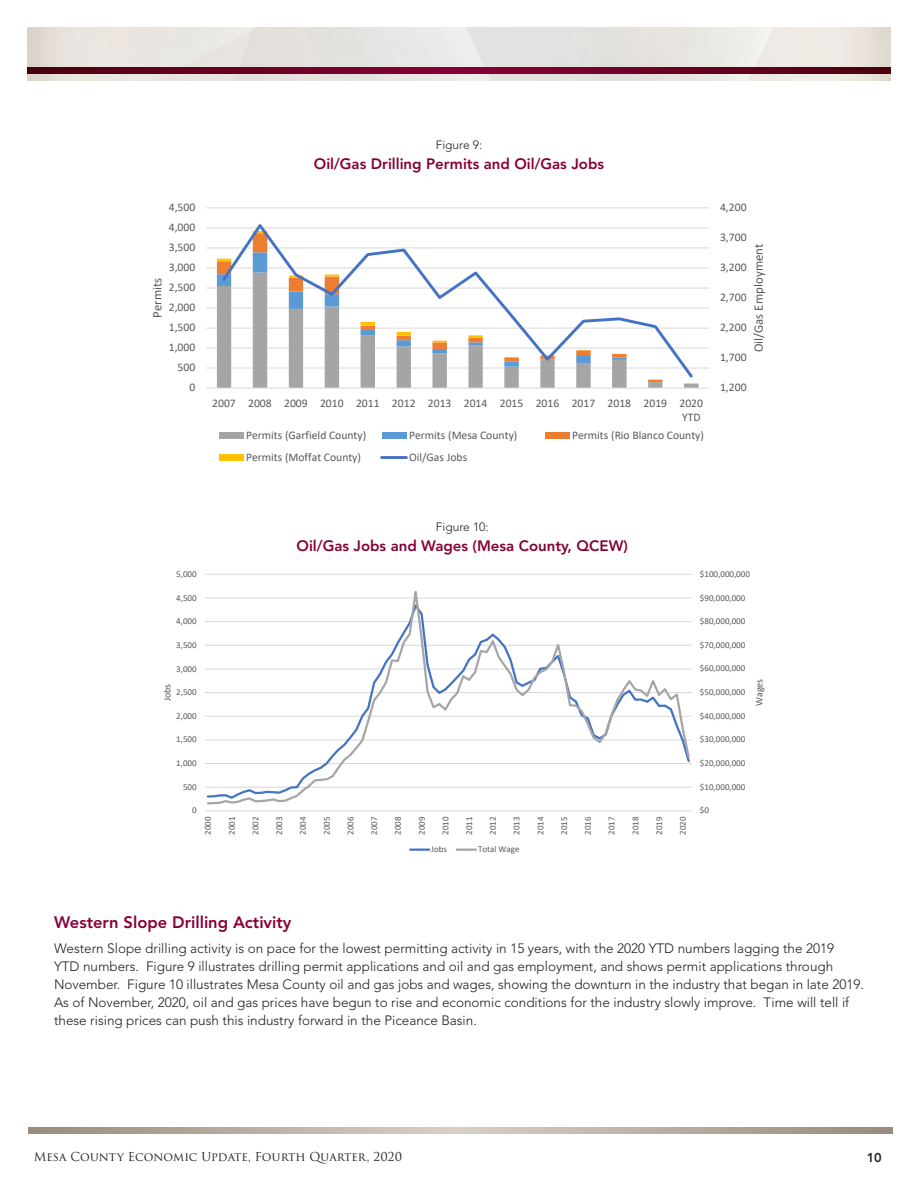
<style>
.page{position:relative;width:918px;height:1188px;background:#fff}
.page>*{position:absolute;margin:0;border:0;box-sizing:border-box;transform-origin:0 0}
.t1{font:800 16.5px "Avenir";color:#860037}
.t2{font:800 15px "Avenir";color:#860037}
.t3{font:300 13.5px/18px "Avenir";color:#231f20}
.t4{font:12.9px "Calibri";color:#595959}
.t5{font:800 12.75px "Avenir";color:#231f20}
.t6{font:12px "Trajan Pro 3";color:#231f20}
.t7{font:300 12px "Avenir";color:#231f20}
.t8{font:11.7px/14.2px "Calibri";color:#595959;text-align:right}
.t9{font:9.9px "Calibri";color:#595959}
.t10{font:9px "Calibri";color:#595959}
</style>
<div class="page">
<img style="left:27px;top:27px;width:864px;height:54px">
<svg style="left:27px;top:68px;width:864px;height:6px"></svg>
<svg style="left:28px;top:1128px;width:864px;height:6px"></svg>
<hr style="left:205px;top:787px;width:487px;height:1px;background:#d9d9d9">
<hr style="left:205px;top:763px;width:487px;height:1px;background:#d9d9d9">
<hr style="left:205px;top:740px;width:487px;height:1px;background:#d9d9d9">
<hr style="left:205px;top:716px;width:487px;height:1px;background:#d9d9d9">
<hr style="left:205px;top:692px;width:487px;height:1px;background:#d9d9d9">
<hr style="left:205px;top:669px;width:487px;height:1px;background:#d9d9d9">
<hr style="left:205px;top:645px;width:487px;height:1px;background:#d9d9d9">
<hr style="left:205px;top:621px;width:487px;height:1px;background:#d9d9d9">
<hr style="left:205px;top:598px;width:487px;height:1px;background:#d9d9d9">
<hr style="left:205px;top:574px;width:487px;height:1px;background:#d9d9d9">
<hr style="left:205px;top:811px;width:487px;height:1px;background:#d9d9d9">
<svg style="left:206px;top:590px;width:485px;height:215px"></svg>
<svg style="left:410px;top:849px;width:19px;height:2px"></svg>
<svg style="left:457px;top:849px;width:19px;height:2px"></svg>
<hr style="left:206px;top:368px;width:503px;height:1px;background:#d9d9d9">
<hr style="left:206px;top:348px;width:503px;height:1px;background:#d9d9d9">
<hr style="left:206px;top:328px;width:503px;height:1px;background:#d9d9d9">
<hr style="left:206px;top:308px;width:503px;height:1px;background:#d9d9d9">
<hr style="left:206px;top:288px;width:503px;height:1px;background:#d9d9d9">
<hr style="left:206px;top:268px;width:503px;height:1px;background:#d9d9d9">
<hr style="left:206px;top:247px;width:503px;height:1px;background:#d9d9d9">
<hr style="left:206px;top:227px;width:503px;height:1px;background:#d9d9d9">
<hr style="left:206px;top:207px;width:503px;height:1px;background:#d9d9d9">
<svg style="left:217px;top:287px;width:481px;height:101px"></svg>
<hr style="left:206px;top:388px;width:503px;height:1px;background:#d9d9d9">
<svg style="left:220px;top:224px;width:475px;height:156px"></svg>
<div style="left:219px;top:432px;width:24px;height:7px;background:#a5a5a5"></div>
<div style="left:382px;top:432px;width:25px;height:7px;background:#5b9bd5"></div>
<div style="left:545px;top:432px;width:24px;height:7px;background:#ed7d31"></div>
<div style="left:219px;top:454px;width:24px;height:7px;background:#ffc000"></div>
<hr style="left:382px;top:456px;width:24px;height:3px;background:#4472c4">
<p class="t8" style="left:169px;top:200px;width:28px">4,500</p>
<p class="t8" style="left:169px;top:220px;width:28px">4,000</p>
<p class="t8" style="left:169px;top:240px;width:28px">3,500</p>
<p class="t8" style="left:169px;top:260px;width:28px">3,000</p>
<p class="t4" style="left:148px;top:318px;width:42px;rotate:-90deg">Permits</p>
<p class="t8" style="left:169px;top:280px;width:28px">2,500</p>
<p class="t8" style="left:169px;top:300px;width:28px">2,000</p>
<p class="t8" style="left:169px;top:320px;width:28px">1,500</p>
<p class="t8" style="left:169px;top:340px;width:28px">1,000</p>
<p class="t8" style="left:178px;top:360px;width:19px">500</p>
<p class="t8" style="left:189px;top:380px;width:7px">0</p>
<p class="t7" style="left:436px;top:138px;width:48px">Figure 9:</p>
<p class="t2" style="left:314px;top:155px;width:292px">Oil/Gas Drilling Permits and Oil/Gas Jobs</p>
<p class="t8" style="left:212px;top:395px;width:492px">2007 2008 2009 2010 2011 2012 2013 2014 2015 2016 2017 2018 2019 2020<br>YTD</p>
<p class="t8" style="left:246px;top:428px;width:122px">Permits (Garfield County)</p>
<p class="t8" style="left:409px;top:428px;width:110px">Permits (Mesa County)</p>
<p class="t8" style="left:572px;top:428px;width:133px">Permits (Rio Blanco County)</p>
<p class="t8" style="left:246px;top:450px;width:117px">Permits (Moffat County)</p>
<p class="t8" style="left:409px;top:450px;width:60px">Oil/Gas Jobs</p>
<p class="t8" style="left:720px;top:200px;width:28px">4,200</p>
<p class="t8" style="left:720px;top:230px;width:28px">3,700</p>
<p class="t4" style="left:749px;top:352px;width:110px;rotate:-90deg">Oil/Gas Employment</p>
<p class="t8" style="left:720px;top:260px;width:28px">3,200</p>
<p class="t8" style="left:720px;top:290px;width:28px">2,700</p>
<p class="t8" style="left:720px;top:320px;width:28px">2,200</p>
<p class="t8" style="left:720px;top:350px;width:28px">1,700</p>
<p class="t8" style="left:720px;top:380px;width:28px">1,200</p>
<p class="t7" style="left:436px;top:520px;width:54px">Figure 10:</p>
<p class="t2" style="left:297px;top:536px;width:333px">Oil/Gas Jobs and Wages (Mesa County, QCEW)</p>
<p class="t10" style="left:176px;top:568px;width:22px">5,000</p>
<p class="t10" style="left:700px;top:568px;width:51px">$100,000,000</p>
<p class="t10" style="left:176px;top:591px;width:22px">4,500</p>
<p class="t10" style="left:700px;top:591px;width:47px">$90,000,000</p>
<p class="t10" style="left:176px;top:615px;width:22px">4,000</p>
<p class="t10" style="left:700px;top:615px;width:47px">$80,000,000</p>
<p class="t10" style="left:176px;top:639px;width:22px">3,500</p>
<p class="t10" style="left:700px;top:639px;width:47px">$70,000,000</p>
<p class="t10" style="left:176px;top:662px;width:22px">3,000</p>
<p class="t10" style="left:700px;top:662px;width:47px">$60,000,000</p>
<p class="t9" style="left:160px;top:701px;width:19px;rotate:-90deg">Jobs</p>
<p class="t10" style="left:176px;top:686px;width:22px">2,500</p>
<p class="t10" style="left:700px;top:686px;width:47px">$50,000,000</p>
<p class="t9" style="left:752px;top:706px;width:29px;rotate:-90deg">Wages</p>
<p class="t10" style="left:176px;top:710px;width:22px">2,000</p>
<p class="t10" style="left:700px;top:710px;width:47px">$40,000,000</p>
<p class="t10" style="left:176px;top:733px;width:22px">1,500</p>
<p class="t10" style="left:700px;top:733px;width:47px">$30,000,000</p>
<p class="t10" style="left:176px;top:757px;width:22px">1,000</p>
<p class="t10" style="left:700px;top:757px;width:47px">$20,000,000</p>
<p class="t10" style="left:183px;top:781px;width:15px">500</p>
<p class="t10" style="left:700px;top:781px;width:47px">$10,000,000</p>
<p class="t10" style="left:192px;top:804px;width:6px">0</p>
<p class="t10" style="left:700px;top:804px;width:11px">$0</p>
<p class="t10" style="left:202px;top:835px;width:20px;rotate:-90deg">2000</p>
<p class="t10" style="left:225px;top:835px;width:20px;rotate:-90deg">2001</p>
<p class="t10" style="left:249px;top:835px;width:20px;rotate:-90deg">2002</p>
<p class="t10" style="left:273px;top:835px;width:20px;rotate:-90deg">2003</p>
<p class="t10" style="left:297px;top:835px;width:20px;rotate:-90deg">2004</p>
<p class="t10" style="left:320px;top:835px;width:20px;rotate:-90deg">2005</p>
<p class="t10" style="left:344px;top:835px;width:20px;rotate:-90deg">2006</p>
<p class="t10" style="left:368px;top:835px;width:20px;rotate:-90deg">2007</p>
<p class="t10" style="left:392px;top:835px;width:20px;rotate:-90deg">2008</p>
<p class="t10" style="left:415px;top:835px;width:20px;rotate:-90deg">2009</p>
<p class="t10" style="left:439px;top:835px;width:20px;rotate:-90deg">2010</p>
<p class="t10" style="left:463px;top:835px;width:20px;rotate:-90deg">2011</p>
<p class="t10" style="left:487px;top:835px;width:20px;rotate:-90deg">2012</p>
<p class="t10" style="left:510px;top:835px;width:20px;rotate:-90deg">2013</p>
<p class="t10" style="left:534px;top:835px;width:20px;rotate:-90deg">2014</p>
<p class="t10" style="left:558px;top:835px;width:20px;rotate:-90deg">2015</p>
<p class="t10" style="left:582px;top:835px;width:20px;rotate:-90deg">2016</p>
<p class="t10" style="left:605px;top:835px;width:20px;rotate:-90deg">2017</p>
<p class="t10" style="left:629px;top:835px;width:20px;rotate:-90deg">2018</p>
<p class="t10" style="left:653px;top:835px;width:20px;rotate:-90deg">2019</p>
<p class="t10" style="left:677px;top:835px;width:20px;rotate:-90deg">2020</p>
<p class="t10" style="left:431px;top:843px;width:17px">Jobs</p>
<p class="t10" style="left:478px;top:843px;width:43px">Total Wage</p>
<p class="t1" style="left:54px;top:913px;width:239px">Western Slope Drilling Activity</p>
<p class="t3" style="left:54px;top:939px;width:812px">Western Slope drilling activity is on pace for the lowest permitting activity in 15 years, with the 2020 YTD numbers lagging the 2019<br>YTD numbers. Figure 9 illustrates drilling permit applications and oil and gas employment, and shows permit applications through November. Figure 10 illustrates Mesa County oil and gas jobs and wages, showing the downturn in the industry that began in late 2019.<br>As of November, 2020, oil and gas prices have begun to rise and economic conditions for the industry slowly improve. Time will tell if these rising prices can push this industry forward in the Piceance Basin.</p>
<p class="t6" style="left:34px;top:1148px;width:370px">Mesa County Economic Update, Fourth Quarter, 2020</p>
<p class="t5" style="left:867px;top:1150px;width:17px">10</p>
</div>
